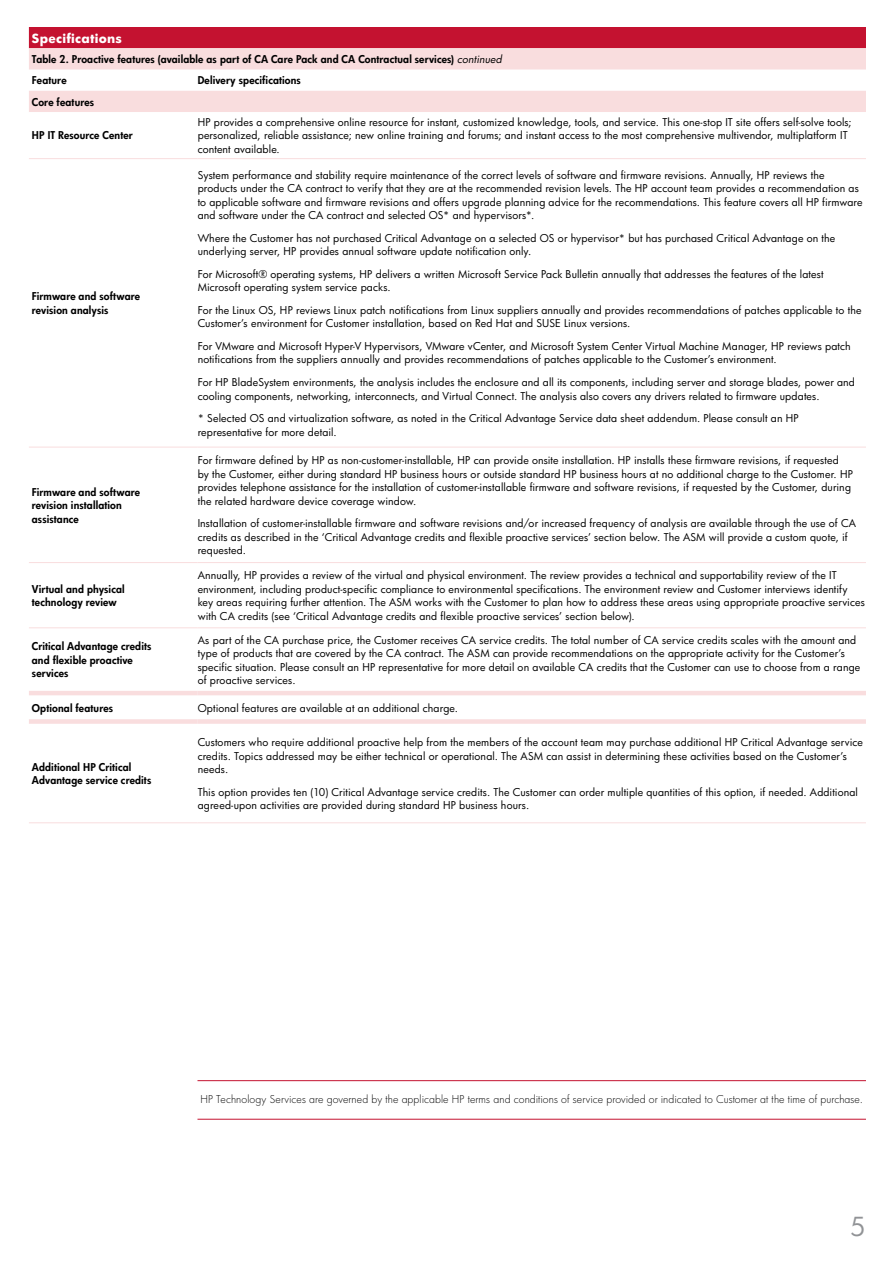
<style>
.page{position:relative;width:893px;height:1263px;background:#fff}
.page>*{position:absolute;margin:0;border:0;box-sizing:border-box;transform-origin:0 0}
.t1{font:25.5px "HP Futura";color:#919396}
.t2{font:700 12.3px "HP Futura";letter-spacing:.02em;color:#fff}
.t3{font:10.5px/13.5px "HP Futura";letter-spacing:.01em;color:#000}
.t4{font:800 10.5px/13.5px "HP Futura";letter-spacing:.015em;color:#000}
.t5{font:300 10.5px "HP Futura";letter-spacing:.01em;color:#000}
.s1{font-weight:400;font-style:italic}
</style>
<div class="page">
<hr style="left:197px;top:1080px;width:669px;height:1px;background:#c41230">
<hr style="left:197px;top:1119px;width:669px;height:1px;background:#c41230">
<div style="left:29px;top:27px;width:837px;height:21px;background:#c41230"></div>
<svg style="left:29px;top:48px;width:837px;height:64px;fill:#f9ddde"></svg>
<hr style="left:29px;top:158px;width:169px;height:1px;background:#f9ddde">
<hr style="left:198px;top:158px;width:668px;height:1px;background:#f9ddde">
<hr style="left:29px;top:447px;width:169px;height:1px;background:#f9ddde">
<hr style="left:198px;top:447px;width:668px;height:1px;background:#f9ddde">
<hr style="left:29px;top:562px;width:169px;height:1px;background:#f9ddde">
<hr style="left:198px;top:562px;width:668px;height:1px;background:#f9ddde">
<hr style="left:29px;top:627px;width:169px;height:1px;background:#f9ddde">
<hr style="left:198px;top:627px;width:668px;height:1px;background:#f9ddde">
<hr style="left:29px;top:691px;width:169px;height:4px;background:#f9ddde">
<hr style="left:198px;top:691px;width:668px;height:4px;background:#f9ddde">
<div style="left:29px;top:719px;width:169px;height:5px;background:#f9ddde"></div>
<div style="left:198px;top:719px;width:668px;height:5px;background:#f9ddde"></div>
<hr style="left:29px;top:822px;width:169px;height:1px;background:#f9ddde">
<hr style="left:198px;top:822px;width:668px;height:1px;background:#f9ddde">
<p class="t2" style="left:32px;top:29px;width:91px">Specifications</p>
<p class="t4" style="left:32px;top:48px;width:472px;line-height:21.3px">Table 2. Proactive features (available as part of CA Care Pack and CA Contractual services) <span class="s1">continued<br></span>Feature</p>
<p class="t4" style="left:198px;top:74px;width:105px">Delivery specifications</p>
<p class="t4" style="left:32px;top:95px;width:64px">Core features</p>
<p class="t4" style="left:32px;top:129px;width:102px">HP IT Resource Center</p>
<p class="t4" style="left:32px;top:290px;width:110px">Firmware and software revision analysis</p>
<p class="t4" style="left:32px;top:485px;width:110px">Firmware and software revision installation assistance</p>
<p class="t4" style="left:32px;top:582px;width:94px">Virtual and physical technology review</p>
<p class="t3" style="left:198px;top:115px;width:656px">HP provides a comprehensive online resource for instant, customized knowledge, tools, and service. This one-stop IT site offers self-solve tools; personalized, reliable assistance; new online training and forums; and instant access to the most comprehensive multivendor, multiplatform IT content available.</p>
<p class="t3" style="left:198px;top:168px;width:666px">System performance and stability require maintenance of the correct levels of software and firmware revisions. Annually, HP reviews the products under the CA contract to verify that they are at the recommended revision levels. The HP account team provides a recommendation as to applicable software and firmware revisions and offers upgrade planning advice for the recommendations. This feature covers all HP firmware and software under the CA contract and selected OS* and hypervisors*.</p>
<p class="t3" style="left:198px;top:231px;width:639px">Where the Customer has not purchased Critical Advantage on a selected OS or hypervisor* but has purchased Critical Advantage on the underlying server, HP provides annual software update notification only.</p>
<p class="t3" style="left:198px;top:267px;width:628px">For Microsoft® operating systems, HP delivers a written Microsoft Service Pack Bulletin annually that addresses the features of the latest<br>Microsoft operating system service packs.</p>
<p class="t3" style="left:198px;top:303px;width:665px">For the Linux OS, HP reviews Linux patch notifications from Linux suppliers annually and provides recommendations of patches applicable to the<br>Customer’s environment for Customer installation, based on Red Hat and SUSE Linux versions.</p>
<p class="t3" style="left:198px;top:339px;width:655px">For VMware and Microsoft Hyper-V Hypervisors, VMware vCenter, and Microsoft System Center Virtual Machine Manager, HP reviews patch notifications from the suppliers annually and provides recommendations of patches applicable to the Customer’s environment.</p>
<p class="t3" style="left:198px;top:375px;width:659px">For HP BladeSystem environments, the analysis includes the enclosure and all its components, including server and storage blades, power and cooling components, networking, interconnects, and Virtual Connect. The analysis also covers any drivers related to firmware updates.</p>
<p class="t3" style="left:198px;top:411px;width:603px">* Selected OS and virtualization software, as noted in the Critical Advantage Service data sheet addendum. Please consult an HP representative for more detail.</p>
<p class="t3" style="left:198px;top:453px;width:657px">For firmware defined by HP as non-customer-installable, HP can provide onsite installation. HP installs these firmware revisions, if requested<br>by the Customer, either during standard HP business hours or outside standard HP business hours at no additional charge to the Customer. HP provides telephone assistance for the installation of customer-installable firmware and software revisions, if requested by the Customer, during the related hardware device coverage window.</p>
<p class="t3" style="left:198px;top:516px;width:660px">Installation of customer-installable firmware and software revisions and/or increased frequency of analysis are available through the use of CA credits as described in the ‘Critical Advantage credits and flexible proactive services’ section below. The ASM will provide a custom quote, if requested.</p>
<p class="t3" style="left:198px;top:568px;width:669px">Annually, HP provides a review of the virtual and physical environment. The review provides a technical and supportability review of the IT environment, including product-specific compliance to environmental specifications. The environment review and Customer interviews identify key areas requiring further attention. The ASM works with the Customer to plan how to address these areas using appropriate proactive services with CA credits (see ‘Critical Advantage credits and flexible proactive services’ section below).</p>
<p class="t4" style="left:32px;top:640px;width:121px">Critical Advantage credits and flexible proactive services</p>
<p class="t3" style="left:198px;top:633px;width:664px">As part of the CA purchase price, the Customer receives CA service credits. The total number of CA service credits scales with the amount and type of products that are covered by the CA contract. The ASM can provide recommendations on the appropriate activity for the Customer’s specific situation. Please consult an HP representative for more detail on available CA credits that the Customer can use to choose from a range of proactive services.</p>
<p class="t4" style="left:32px;top:701px;width:83px">Optional features</p>
<p class="t3" style="left:198px;top:701px;width:262px">Optional features are available at an additional charge.</p>
<p class="t4" style="left:32px;top:760px;width:121px">Additional HP Critical<br>Advantage service credits</p>
<p class="t3" style="left:198px;top:735px;width:667px">Customers who require additional proactive help from the members of the account team may purchase additional HP Critical Advantage service credits. Topics addressed may be either technical or operational. The ASM can assist in determining these activities based on the Customer’s needs.</p>
<p class="t3" style="left:198px;top:785px;width:662px">This option provides ten (10) Critical Advantage service credits. The Customer can order multiple quantities of this option, if needed. Additional agreed-upon activities are provided during standard HP business hours.</p>
<p class="t5" style="left:200px;top:1092px;width:664px">HP Technology Services are governed by the applicable HP terms and conditions of service provided or indicated to Customer at the time of purchase.</p>
<h1 class="t1" style="left:850px;top:1209px;width:17px">5</h1>
</div>
